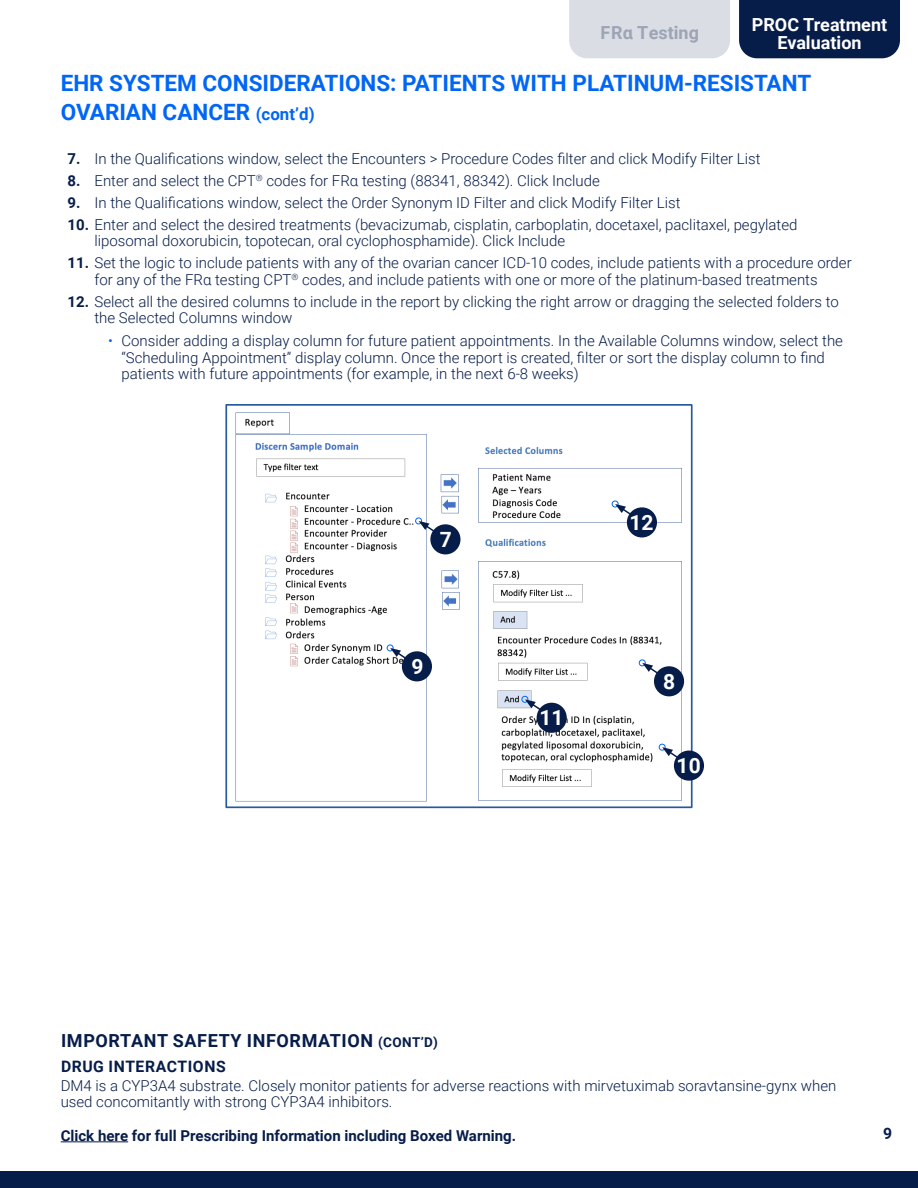
<style>
.page{position:relative;width:918px;height:1188px;background:#fff}
.page>*{position:absolute;margin:0;border:0;box-sizing:border-box;transform-origin:0 0}
.Page_Headline_Caps{font:700 22.5px/28.5px "Roboto";color:#0066f5}
.TOC_Headline{font:700 21px "Roboto";color:#fff}
.ISI_Header{font:700 18px "Roboto";letter-spacing:.035em;color:#071d49}
.Top_tab_active{font:700 18px/18px "Roboto";color:#fff;text-align:center}
.top_tab_faded_text{font:700 18px "Roboto";color:#9ca4b6}
.ISI_Secondary_Headline{font:700 15.75px "Roboto";letter-spacing:.035em;color:#071d49}
.ISI_Copy_1st{font:300 15px/16.5px "Roboto";color:#071d49}
.t1{font:700 15px "Roboto";color:#071d49}
.s1{font-size:16.8px}
.s2{font-weight:700}
.s3{color:#0066f5}
.s4{font-size:13.5px}
</style>
<div class="page">
<div style="left:0;top:1171px;width:918px;height:17px;background:#071d49"></div>
<hr style="left:61px;top:1141px;width:67px;height:1px;background:#071d49">
<img style="left:226px;top:405px;width:467px;height:404px">
<div style="left:431px;top:525px;width:29px;height:29px;background:#071d49;border-radius:50%"></div>
<div style="left:430px;top:524px;width:30px;height:30px;border:2px solid #071d49;border-radius:50%"></div>
<div style="left:415px;top:518px;width:7px;height:6px;border:1px solid #0066f5;border-radius:50%"></div>
<svg style="left:419px;top:521px;width:18px;height:13px"></svg>
<div style="left:403px;top:652px;width:28px;height:29px;background:#071d49;border-radius:50%"></div>
<div style="left:402px;top:651px;width:30px;height:30px;border:2px solid #071d49;border-radius:50%"></div>
<div style="left:387px;top:645px;width:7px;height:6px;border:1px solid #0066f5;border-radius:50%"></div>
<svg style="left:390px;top:648px;width:18px;height:13px"></svg>
<div style="left:655px;top:667px;width:28px;height:29px;background:#071d49;border-radius:50%"></div>
<div style="left:654px;top:666px;width:30px;height:30px;border:2px solid #071d49;border-radius:50%"></div>
<div style="left:639px;top:659px;width:7px;height:7px;border:1px solid #0066f5;border-radius:50%"></div>
<svg style="left:642px;top:663px;width:18px;height:13px"></svg>
<div style="left:675px;top:751px;width:28px;height:29px;background:#071d49;border-radius:50%"></div>
<div style="left:674px;top:751px;width:30px;height:30px;border:2px solid #071d49;border-radius:50%"></div>
<div style="left:659px;top:744px;width:7px;height:7px;border:1px solid #0066f5;border-radius:50%"></div>
<svg style="left:662px;top:747px;width:18px;height:13px"></svg>
<div style="left:628px;top:508px;width:28px;height:29px;background:#071d49;border-radius:50%"></div>
<div style="left:627px;top:507px;width:30px;height:31px;border:2px solid #071d49;border-radius:50%"></div>
<div style="left:612px;top:501px;width:7px;height:6px;border:1px solid #0066f5;border-radius:50%"></div>
<svg style="left:615px;top:504px;width:18px;height:13px"></svg>
<div style="left:537px;top:703px;width:29px;height:29px;background:#071d49;border-radius:50%"></div>
<div style="left:537px;top:703px;width:30px;height:30px;border:2px solid #071d49;border-radius:50%"></div>
<div style="left:522px;top:696px;width:6px;height:7px;border:1px solid #0066f5;border-radius:50%"></div>
<svg style="left:525px;top:699px;width:18px;height:13px"></svg>
<div style="left:569px;top:0;width:161px;height:58px;background:#dadde4"></div>
<div style="left:739px;top:0;width:161px;height:58px;background:#071d49"></div>
<p class="top_tab_faded_text" style="left:601px;top:20px;width:100px">FRα Testing</p>
<p class="Top_tab_active" style="left:752px;top:15px;width:137px">PROC Treatment<br>Evaluation</p>
<p class="Page_Headline_Caps" style="left:61px;top:68px;width:752px">EHR SYSTEM CONSIDERATIONS: PATIENTS WITH PLATINUM-RESISTANT<br>OVARIAN CANCER <span class="s1">(cont’d)</span></p>
<p class="ISI_Copy_1st" style="left:68px;top:150px;width:695px"><span class="s2">7.</span> In the Qualifications window, select the Encounters &gt; Procedure Codes filter and click Modify Filter List</p>
<p class="ISI_Copy_1st" style="left:68px;top:172px;width:534px"><span class="s2">8.</span> Enter and select the CPT<sup>®</sup> codes for FRα testing (88341, 88342). Click Include</p>
<p class="ISI_Copy_1st" style="left:68px;top:194px;width:615px"><span class="s2">9.</span> In the Qualifications window, select the Order Synonym ID Filter and click Modify Filter List</p>
<p class="ISI_Copy_1st" style="left:94px;top:216px;width:705px;text-indent:-27px"><span class="s2">10.</span> Enter and select the desired treatments (bevacizumab, cisplatin, carboplatin, docetaxel, paclitaxel, pegylated liposomal doxorubicin, topotecan, oral cyclophosphamide). Click Include</p>
<p class="ISI_Copy_1st" style="left:68px;top:254px;width:786px;text-align:center"><span class="s2">11.</span> Set the logic to include patients with any of the ovarian cancer ICD-10 codes, include patients with a procedure order for any of the FRα testing CPT<sup>®</sup> codes, and include patients with one or more of the platinum-based treatments</p>
<p class="ISI_Copy_1st" style="left:94px;top:293px;width:746px;text-indent:-27px"><span class="s2">12.</span> Select all the desired columns to include in the report by clicking the right arrow or dragging the selected folders to the Selected Columns window</p>
<p class="ISI_Copy_1st" style="left:122px;top:332px;width:723px;text-indent:-14px"><span class="s3">•</span> Consider adding a display column for future patient appointments. In the Available Columns window, select the “Scheduling Appointment” display column. Once the report is created, filter or sort the display column to find patients with future appointments (for example, in the next 6-8 weeks)</p>
<p class="TOC_Headline" style="left:440px;top:525px;width:14px">7</p>
<p class="TOC_Headline" style="left:411px;top:652px;width:14px">9</p>
<p class="TOC_Headline" style="left:539px;top:703px;width:26px">11</p>
<p class="TOC_Headline" style="left:630px;top:508px;width:26px">12</p>
<p class="TOC_Headline" style="left:663px;top:667px;width:14px">8</p>
<p class="TOC_Headline" style="left:677px;top:751px;width:26px">10</p>
<p class="ISI_Header" style="left:61px;top:1028px;width:378px">IMPORTANT SAFETY INFORMATION <span class="s4">(CONT’D)</span></p>
<p class="ISI_Secondary_Headline" style="left:61px;top:1055px;width:166px">DRUG INTERACTIONS</p>
<p class="ISI_Copy_1st" style="left:61px;top:1076px;width:777px">DM4 is a CYP3A4 substrate. Closely monitor patients for adverse reactions with mirvetuximab soravtansine-gynx when used concomitantly with strong CYP3A4 inhibitors.</p>
<p class="t1" style="left:61px;top:1125px;width:457px">Click here for full Prescribing Information including Boxed Warning.</p>
<p class="ISI_Secondary_Headline" style="left:883px;top:1122px;width:11px">9</p>
</div>
